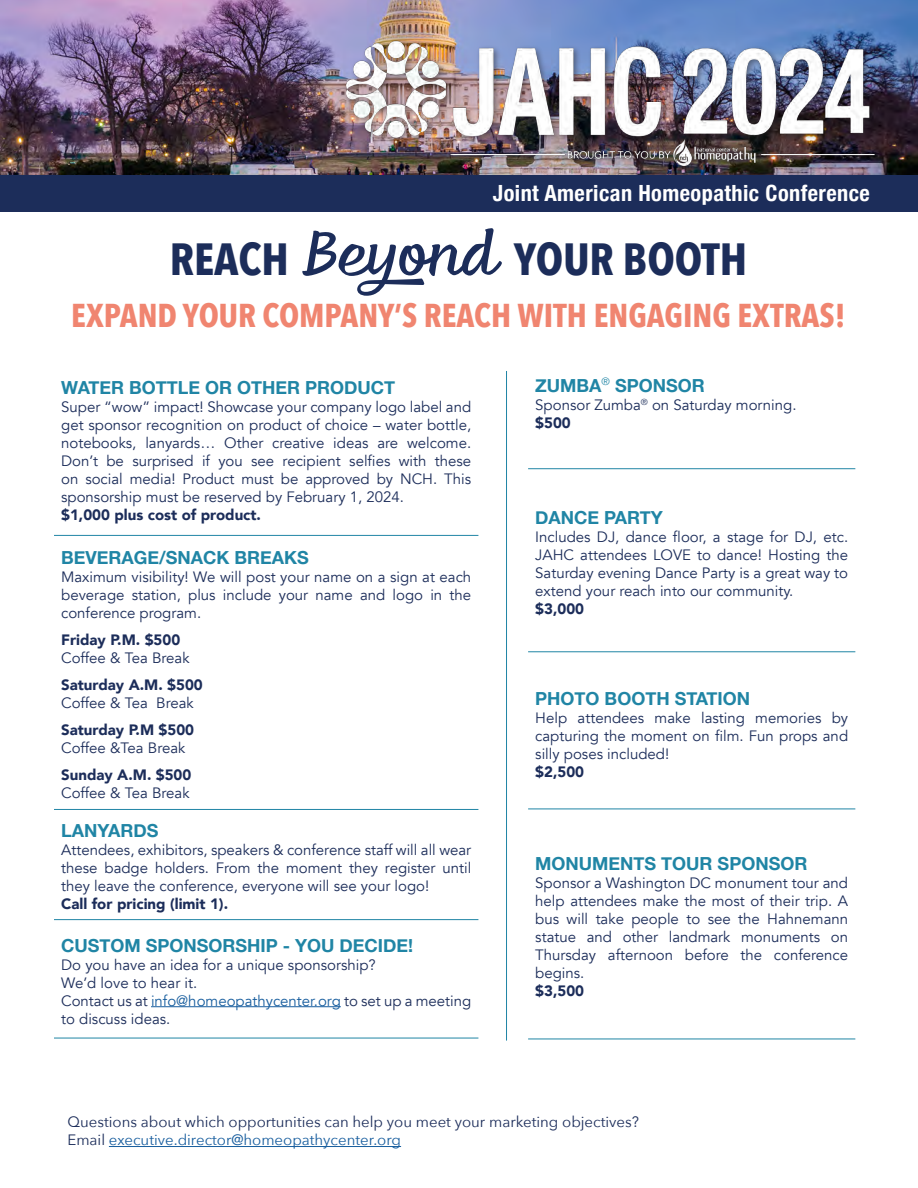
<style>
.page{position:relative;width:918px;height:1188px;background:#fff}
.page>*{position:absolute;margin:0;border:0;box-sizing:border-box;transform-origin:0 0}
.t1{font:700 45px "Avenir Next Condensed";color:#1c2d5a}
.t2{font:700 33px "Avenir Next Condensed";color:#f08570}
.t3{font:700 condensed 22.35px "Helvetica Neue";letter-spacing:.02em;color:#fff}
.t4{font:700 18px "Helvetica Neue";color:#2085a5}
.t5{font:15px/18px "Avenir";color:#1c2d5a;text-align:justify}
.t6{font:900 15px "Avenir";color:#1c2d5a}
.t7{font:15px "Avenir Next";color:#1c2d5a}
.t8{font:15px "Avenir Next";color:#175d9e}
.s1{font-family:"Feltro";font-weight:400;font-size:60px}
.s2{color:#175d9e}
.s3{color:#1c2d5a}
</style>
<div class="page">
<svg style="left:54px;top:534px;width:424px;height:504px"></svg>
<hr style="left:54px;top:535px;width:424px;height:1px;background:#2085a5">
<hr style="left:54px;top:809px;width:424px;height:1px;background:#2085a5">
<hr style="left:54px;top:919px;width:424px;height:1px;background:#2085a5">
<hr style="left:54px;top:1038px;width:424px;height:1px;background:#2085a5">
<hr style="left:151px;top:1006px;width:190px;height:1px;background:#175d9e">
<hr style="left:109px;top:1146px;width:292px;height:1px;background:#175d9e">
<img style="left:0;top:0;width:918px;height:175px">
<div style="left:0;top:175px;width:918px;height:37px;background:#1c2d5a"></div>
<img style="left:338px;top:0;width:554px;height:175px">
<svg style="left:528px;top:469px;width:327px;height:570px"></svg>
<hr style="left:528px;top:809px;width:327px;height:1px;background:#2085a5">
<hr style="left:528px;top:1039px;width:327px;height:1px;background:#2085a5">
<hr style="left:528px;top:468px;width:327px;height:1px;background:#2085a5">
<hr style="left:528px;top:651px;width:327px;height:1px;background:#2085a5">
<hr style="left:506px;top:371px;width:1px;height:670px;background:#2085a5">
<p class="t3" style="left:493px;top:174px;width:379px">Joint American Homeopathic Conference</p>
<p class="t1" style="left:170px;top:231px;width:579px">REACH <span class="s1">Beyond</span> YOUR BOOTH</p>
<p class="t2" style="left:71px;top:295px;width:776px">EXPAND YOUR COMPANY’S REACH WITH ENGAGING EXTRAS!</p>
<p class="t4" style="left:61px;top:374px;width:335px">WATER BOTTLE OR OTHER PRODUCT</p>
<p class="t5" style="left:61px;top:398px;width:412px">Super “wow” impact! Showcase your company logo label and get sponsor recognition on product of choice – water bottle, notebooks, lanyards… Other creative ideas are welcome.<br>Don’t be surprised if you see recipient selfies with these on social media! Product must be approved by NCH. This sponsorship must be reserved by February 1, 2024.</p>
<p class="t6" style="left:61px;top:502px;width:201px">$1,000 plus cost of product.</p>
<p class="t4" style="left:61px;top:544px;width:249px">BEVERAGE/SNACK BREAKS</p>
<p class="t5" style="left:61px;top:569px;width:412px">Maximum visibility! We will post your name on a sign at each beverage station, plus include your name and logo in the conference program.</p>
<p class="t6" style="left:61px;top:627px;width:121px">Friday P.M. $500</p>
<p class="t5" style="left:61px;top:650px;width:130px">Coffee &amp; Tea Break</p>
<p class="t6" style="left:61px;top:672px;width:143px">Saturday A.M. $500</p>
<p class="t5" style="left:61px;top:695px;width:134px">Coffee &amp; Tea Break</p>
<p class="t6" style="left:61px;top:717px;width:134px">Saturday P.M $500</p>
<p class="t5" style="left:61px;top:740px;width:126px">Coffee &amp;Tea Break</p>
<p class="t6" style="left:61px;top:762px;width:132px">Sunday A.M. $500</p>
<p class="t5" style="left:61px;top:785px;width:130px">Coffee &amp; Tea Break</p>
<p class="t4" style="left:61px;top:817px;width:99px">LANYARDS</p>
<p class="t5" style="left:61px;top:841px;width:412px">Attendees, exhibitors, speakers &amp; conference staff will all wear these badge holders. From the moment they register until they leave the conference, everyone will see your logo!</p>
<p class="t6" style="left:61px;top:891px;width:168px">Call for pricing (limit 1).</p>
<p class="t4" style="left:61px;top:931px;width:354px">CUSTOM SPONSORSHIP - YOU DECIDE!</p>
<p class="t5" style="left:61px;top:956px;width:316px">Do you have an idea for a unique sponsorship?</p>
<p class="t5" style="left:61px;top:974px;width:138px">We’d love to hear it.</p>
<p class="t5" style="left:61px;top:992px;width:412px">Contact us at <span class="s2">info@homeopathycenter.org</span> to set up a meeting to discuss ideas.</p>
<p class="t4" style="left:535px;top:372px;width:171px">ZUMBA<sup>®</sup> SPONSOR</p>
<p class="t5" style="left:535px;top:396px;width:263px">Sponsor Zumba<sup>®</sup> on Saturday morning.</p>
<p class="t6" style="left:535px;top:410px;width:37px">$500</p>
<p class="t4" style="left:535px;top:504px;width:129px">DANCE PARTY</p>
<p class="t5" style="left:535px;top:528px;width:314px">Includes DJ, dance floor, a stage for DJ, etc.<br>JAHC attendees LOVE to dance! Hosting the Saturday evening Dance Party is a great way to extend your reach into our community.</p>
<p class="t6" style="left:535px;top:596px;width:50px">$3,000</p>
<p class="t4" style="left:535px;top:684px;width:216px">PHOTO BOOTH STATION</p>
<p class="t5" style="left:535px;top:709px;width:314px">Help attendees make lasting memories by capturing the moment on film. Fun props and silly poses included!</p>
<p class="t6" style="left:535px;top:759px;width:50px">$2,500</p>
<p class="t4" style="left:535px;top:849px;width:274px">MONUMENTS TOUR SPONSOR</p>
<p class="t5" style="left:535px;top:874px;width:314px">Sponsor a Washington DC monument tour and help attendees make the most of their trip. A bus will take people to see the Hahnemann statue and other landmark monuments on Thursday afternoon before the conference begins.</p>
<p class="t6" style="left:535px;top:978px;width:50px">$3,500</p>
<p class="t7" style="left:68px;top:1110px;width:573px">Questions about which opportunities can help you meet your marketing objectives?</p>
<p class="t8" style="left:68px;top:1128px;width:335px"><span class="s3">Email</span> executive.director@homeopathycenter.org</p>
</div>
